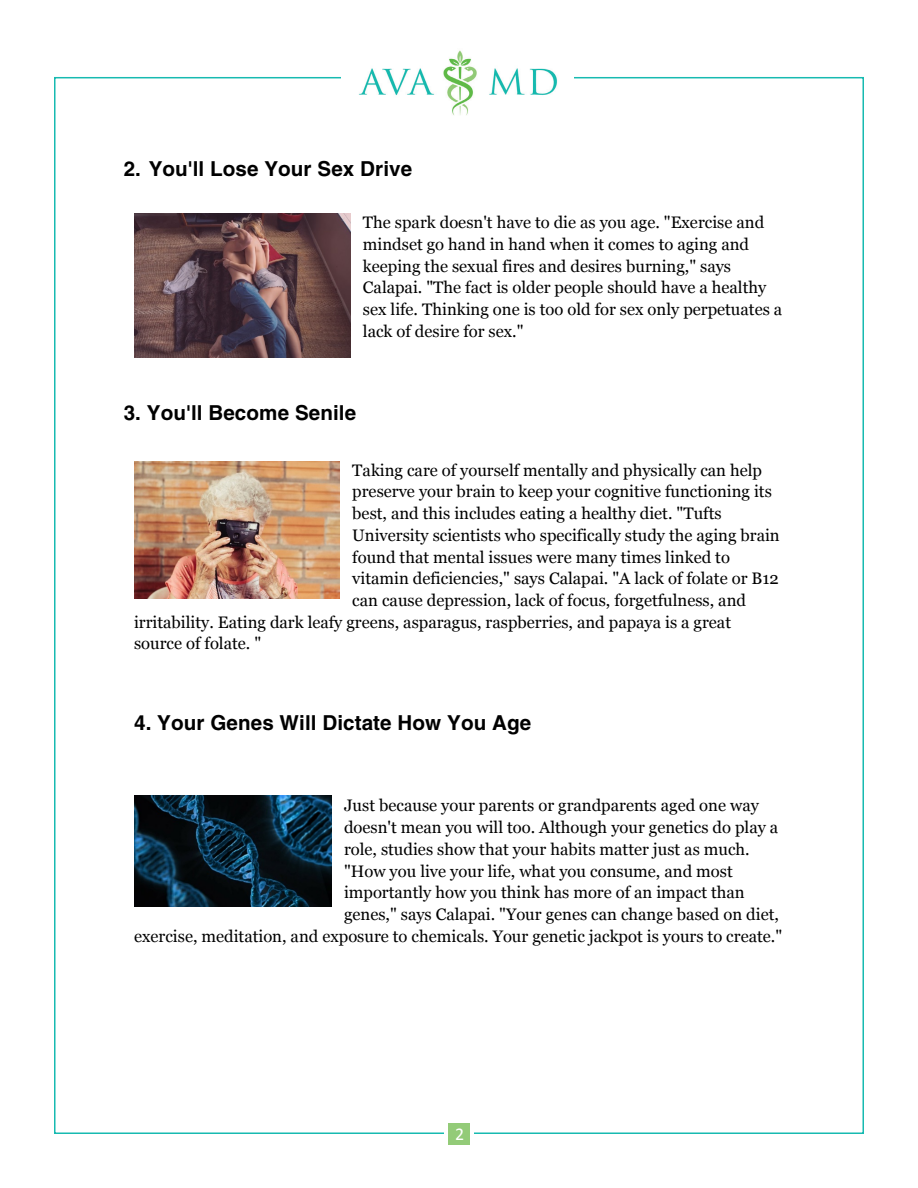
<style>
.page{position:relative;width:918px;height:1188px;background:#fff}
.page>*{position:absolute;margin:0;border:0;box-sizing:border-box;transform-origin:0 0}
.t1{font:700 20.55px "Helvetica";letter-spacing:.005em;color:#000}
.t2{font:18px "Calibri";color:#fff}
.t3{font:16.65px/21.8px "Georgia";color:#000}
</style>
<div class="page">
<img style="left:359px;top:50px;width:199px;height:65px">
<div style="left:448px;top:1123px;width:22px;height:22px;background:#93cb78"></div>
<img style="left:134px;top:213px;width:216px;height:145px">
<img style="left:134px;top:462px;width:205px;height:137px">
<img style="left:134px;top:796px;width:197px;height:111px">
<p class="t1" style="left:124px;top:156px;width:290px">2. You'll Lose Your Sex Drive</p>
<p class="t3" style="left:363px;top:211px;width:421px">The spark doesn't have to die as you age. "Exercise and mindset go hand in hand when it comes to aging and keeping the sexual fires and desires burning," says Calapai. "The fact is older people should have a healthy sex life. Thinking one is too old for sex only perpetuates a lack of desire for sex."</p>
<p class="t1" style="left:124px;top:400px;width:234px">3. You'll Become Senile</p>
<p class="t3" style="left:352px;top:458px;width:411px">Taking care of yourself mentally and physically can help</p>
<p class="t3" style="left:352px;top:480px;width:421px">preserve your brain to keep your cognitive functioning its</p>
<p class="t3" style="left:352px;top:502px;width:371px">best, and this includes eating a healthy diet. "Tufts</p>
<p class="t3" style="left:352px;top:524px;width:429px">University scientists who specifically study the aging brain</p>
<p class="t3" style="left:352px;top:545px;width:379px">found that mental issues were many times linked to</p>
<p class="t3" style="left:352px;top:567px;width:428px">vitamin deficiencies," says Calapai. "A lack of folate or B12</p>
<p class="t3" style="left:352px;top:589px;width:395px">can cause depression, lack of focus, forgetfulness, and</p>
<p class="t3" style="left:134px;top:610px;width:598px">irritability. Eating dark leafy greens, asparagus, raspberries, and papaya is a great</p>
<p class="t3" style="left:134px;top:632px;width:129px">source of folate. "</p>
<p class="t1" style="left:134px;top:710px;width:399px">4. Your Genes Will Dictate How You Age</p>
<p class="t3" style="left:344px;top:794px;width:416px">Just because your parents or grandparents aged one way</p>
<p class="t3" style="left:344px;top:816px;width:436px">doesn't mean you will too. Although your genetics do play a</p>
<p class="t3" style="left:344px;top:838px;width:407px">role, studies show that your habits matter just as much.</p>
<p class="t3" style="left:344px;top:859px;width:390px">"How you live your life, what you consume, and most</p>
<p class="t3" style="left:344px;top:881px;width:402px">importantly how you think has more of an impact than</p>
<p class="t3" style="left:344px;top:903px;width:436px">genes," says Calapai. "Your genes can change based on diet,</p>
<p class="t3" style="left:134px;top:924px;width:650px">exercise, meditation, and exposure to chemicals. Your genetic jackpot is yours to create."</p>
<p class="t2" style="left:455px;top:1123px;width:11px">2</p>
</div>
